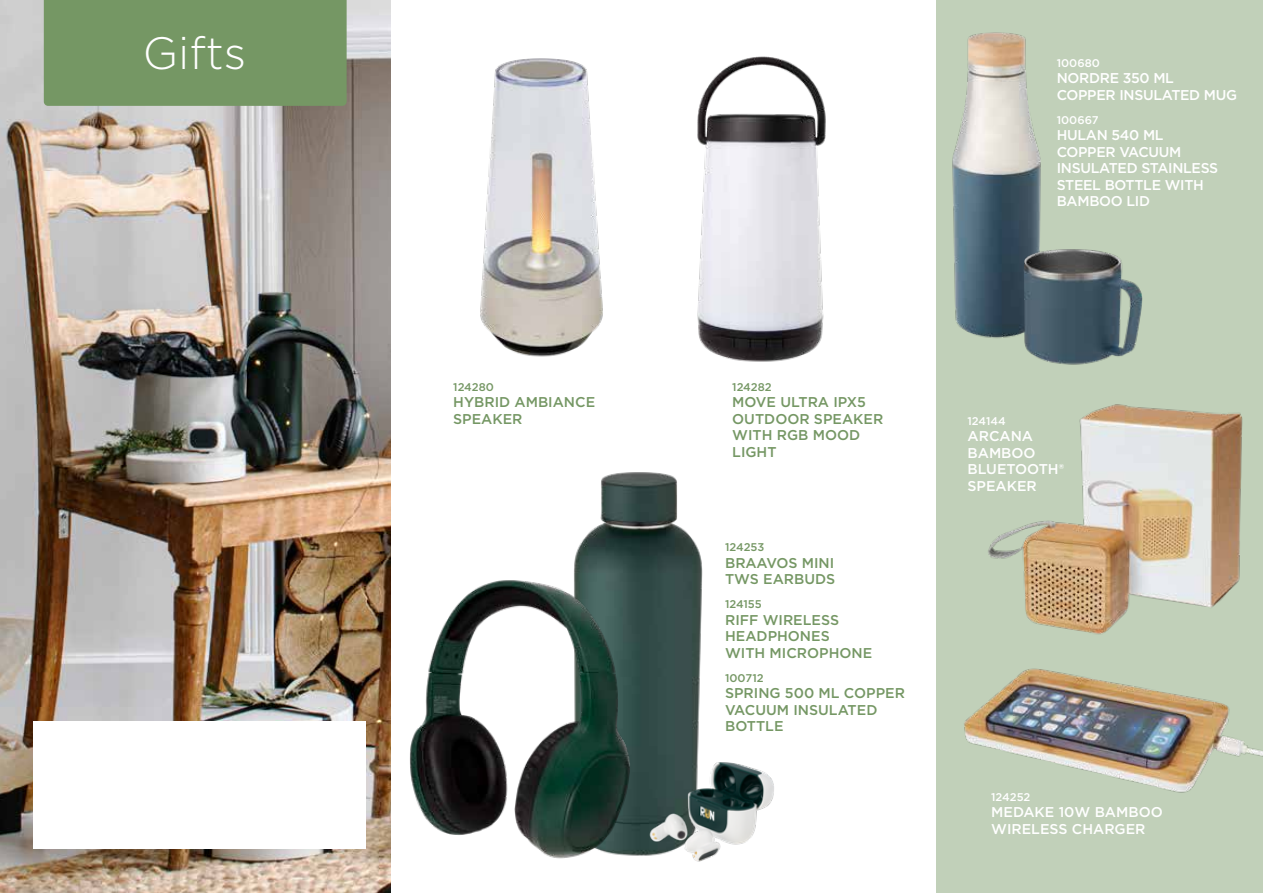
<style>
.page{position:relative;width:1263px;height:893px;background:#fff}
.page>*{position:absolute;margin:0;border:0;box-sizing:border-box;transform-origin:0 0}
.t1{font:300 45.15px "Gotham";color:#fff}
.t2{font:500 14.25px/16.5px "Gotham";color:#759764}
.t3{font:500 14.25px/16.5px "Gotham";letter-spacing:-.02em;color:#fff}
.t4{font:500 14.25px/16.5px "Gotham";color:#fff}
.t5{font:500 11.25px "Gotham";color:#759764}
.t6{font:500 11.25px "Gotham";color:#fff}
</style>
<div class="page">
<div style="left:936px;top:0;width:327px;height:893px;background:#c1d0b9"></div>
<img style="left:0;top:0;width:390px;height:893px">
<div style="left:33px;top:721px;width:333px;height:127px;background:#fff"></div>
<div style="left:44px;top:0;width:303px;height:106px;background:#759764"></div>
<img style="left:480px;top:58px;width:123px;height:299px">
<img style="left:952px;top:32px;width:89px;height:306px">
<img style="left:1024px;top:248px;width:118px;height:117px">
<img style="left:574px;top:472px;width:129px;height:384px">
<img style="left:988px;top:404px;width:255px;height:231px">
<img style="left:410px;top:579px;width:221px;height:280px">
<img style="left:964px;top:668px;width:299px;height:125px">
<img style="left:649px;top:762px;width:125px;height:100px">
<img style="left:697px;top:56px;width:129px;height:306px">
<h1 class="t1" style="left:143px;top:24px;width:105px">Gifts</h1>
<p class="t5" style="left:453px;top:379px;width:42px">124280</p>
<p class="t2" style="left:453px;top:394px;width:143px">HYBRID AMBIANCE<br>SPEAKER</p>
<p class="t6" style="left:1057px;top:55px;width:45px">100680</p>
<p class="t3" style="left:1057px;top:70px;width:182px">NORDRE 350 ML<br>COPPER INSULATED MUG</p>
<p class="t6" style="left:1057px;top:112px;width:43px">100667</p>
<p class="t3" style="left:1057px;top:127px;width:163px">HULAN 540 ML<br>COPPER VACUUM<br>INSULATED STAINLESS<br>STEEL BOTTLE WITH<br>BAMBOO LID</p>
<p class="t5" style="left:732px;top:379px;width:41px">124282</p>
<p class="t2" style="left:732px;top:394px;width:153px">MOVE ULTRA IPX5<br>OUTDOOR SPEAKER<br>WITH RGB MOOD<br>LIGHT</p>
<p class="t5" style="left:725px;top:540px;width:41px">124253</p>
<p class="t2" style="left:725px;top:554px;width:112px">BRAAVOS MINI<br>TWS EARBUDS</p>
<p class="t5" style="left:725px;top:597px;width:38px">124155</p>
<p class="t2" style="left:725px;top:611px;width:149px">RIFF WIRELESS<br>HEADPHONES<br>WITH MICROPHONE</p>
<p class="t5" style="left:725px;top:670px;width:40px">100712</p>
<p class="t2" style="left:725px;top:685px;width:181px">SPRING 500 ML COPPER<br>VACUUM INSULATED<br>BOTTLE</p>
<p class="t6" style="left:967px;top:414px;width:40px">124144</p>
<p class="t4" style="left:967px;top:428px;width:98px">ARCANA<br>BAMBOO<br>BLUETOOTH®<br>SPEAKER</p>
<p class="t6" style="left:991px;top:789px;width:41px">124252</p>
<p class="t4" style="left:991px;top:804px;width:173px">MEDAKE 10W BAMBOO<br>WIRELESS CHARGER</p>
</div>
